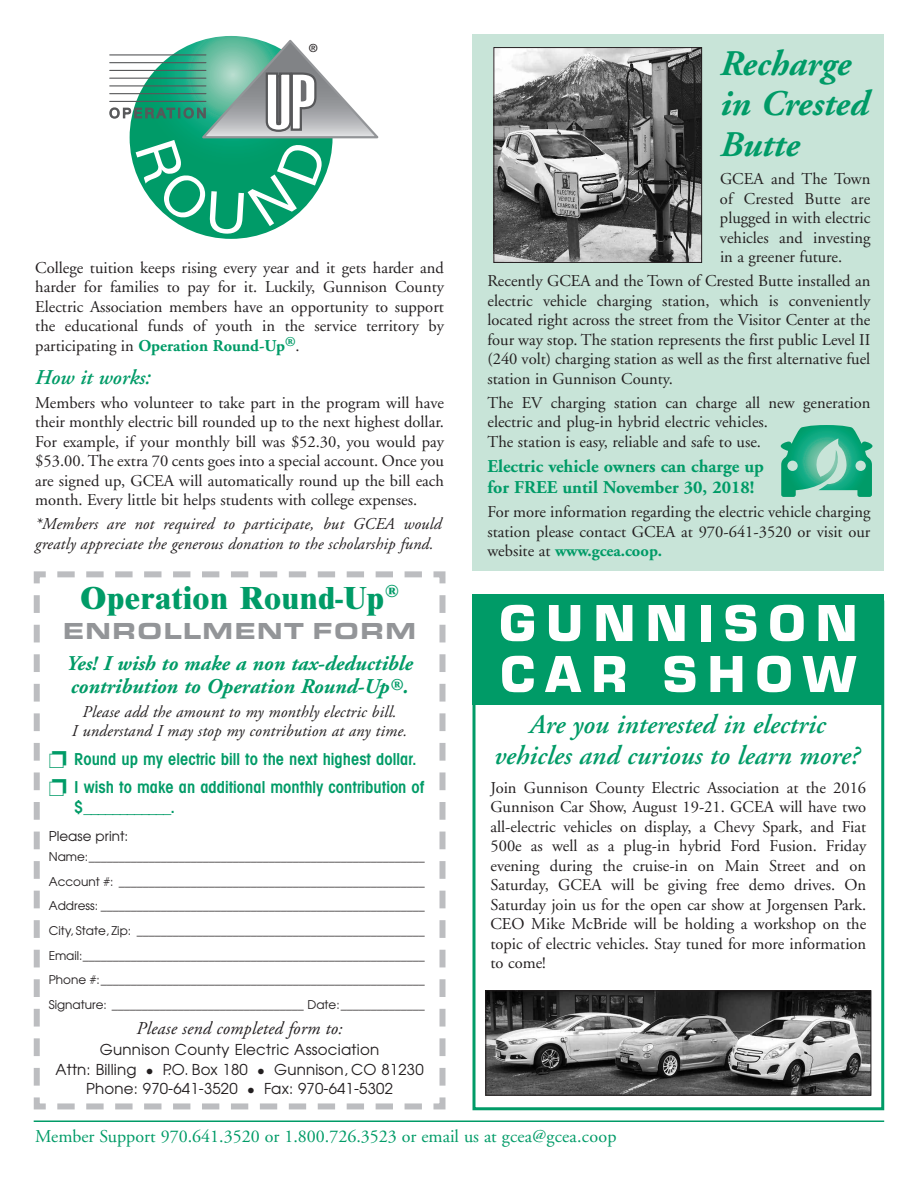
<style>
.page{position:relative;width:918px;height:1188px;background:#fff}
.page>*{position:absolute;margin:0;border:0;box-sizing:border-box;transform-origin:0 0}
.t1{font:54px/51px "Eurostile T Blac";letter-spacing:.19em;color:#fff}
.t2{font:italic 700 36px/40.5px "Adobe Garamond";color:#009b67}
.t3{font:700 33px "Nimbus Rom No 9 T Extr";letter-spacing:.015em;color:#009b67}
.t4{font:italic 600 27px/31.5px "Adobe Garamond";color:#009b67;text-align:center}
.t5{font:24px "Eurostile T Blac Exte";letter-spacing:.04em;color:#939598}
.t6{font:italic 700 21px/22.5px "Adobe Garamond";color:#009b67}
.t7{font:italic 600 21px "Adobe Garamond";color:#009b67}
.t8{font:18px "Adobe Garamond";color:#009b67}
.t9{font:700 18px/21px "Adobe Garamond";color:#009b67}
.t10{font:italic 18px "Adobe Garamond Pro";letter-spacing:.01em;color:#231f20}
.t11{font:16.5px/19.5px "Adobe Garamond";color:#231f20;text-align:justify}
.t12{font:italic 16.5px/19.5px "Adobe Garamond";letter-spacing:.01em;color:#231f20}
.t13{font:600 condensed 16.5px/28.5px "Avant Garde";color:#009b67}
.t14{font:italic 16.5px/19.5px "Adobe Garamond Pro";letter-spacing:.01em;color:#231f20;text-align:center}
.t15{font:15px/19.5px "Avant Garde";letter-spacing:.01em;color:#231f20;text-align:center}
.t16{font:13.5px "Avant Garde";color:#231f20}
.t17{font:13.5px "Helvetica Neue";letter-spacing:.2em;color:#57585a}
.t18{font:12px/24.6px "Avant Garde";color:#231f20;text-align:justify}
.t19{font:500 11.25px "Helvetica Neue";color:#231f20}
.s1{font-weight:700;color:#009b67}
.s2{font-size:16.5px}
</style>
<div class="page">
<hr style="left:34px;top:1120px;width:850px;height:2px;background:#009b67">
<div style="left:472px;top:594px;width:412px;height:111px;background:#009b67"></div>
<div style="left:472px;top:601px;width:412px;height:509px;border:3px solid #009b67"></div>
<hr style="left:110px;top:101px;width:96px;height:1px;background:#57585a">
<hr style="left:110px;top:93px;width:96px;height:1px;background:#57585a">
<hr style="left:110px;top:85px;width:96px;height:1px;background:#57585a">
<hr style="left:110px;top:78px;width:96px;height:1px;background:#57585a">
<hr style="left:110px;top:70px;width:96px;height:1px;background:#57585a">
<hr style="left:110px;top:62px;width:96px;height:1px;background:#57585a">
<hr style="left:110px;top:54px;width:96px;height:1px;background:#57585a">
<div style="left:472px;top:34px;width:412px;height:537px;background:#c8e4d8"></div>
<img style="left:495px;top:49px;width:205px;height:212px">
<div style="left:493px;top:47px;width:209px;height:216px;border:1px solid #231f20"></div>
<img style="left:487px;top:992px;width:382px;height:102px">
<div style="left:485px;top:990px;width:386px;height:106px;border:1px solid #231f20"></div>
<svg style="left:781px;top:425px;width:92px;height:72px"></svg>
<svg style="left:33px;top:571px;width:413px;height:539px"></svg>
<svg style="left:136px;top:38px;width:242px;height:196px"></svg>
<p class="t17" style="left:109px;top:103px;width:98px">OPERATION</p>
<p class="t19" style="left:309px;top:38px;width:10px">®</p>
<p class="t11" style="left:35px;top:259px;width:410px">College tuition keeps rising every year and it gets harder and harder for families to pay for it. Luckily, Gunnison County Electric Association members have an opportunity to support the educational funds of youth in the service territory by participating in <span class="s1">Operation Round-Up</span><sup>®</sup>.</p>
<p class="t7" style="left:35px;top:368px;width:117px">How it works:</p>
<p class="t11" style="left:35px;top:394px;width:410px">Members who volunteer to take part in the program will have their monthly electric bill rounded up to the next highest dollar.<br>For example, if your monthly bill was $52.30, you would pay $53.00. The extra 70 cents goes into a special account. Once you are signed up, GCEA will automatically round up the bill each month. Every little bit helps students with college expenses.</p>
<p class="t12" style="left:35px;top:516px;width:408px">*Members are not required to participate, but GCEA would greatly appreciate the generous donation to the scholarship fund.</p>
<h3 class="t3" style="left:80px;top:578px;width:321px">Operation Round-Up<sup>®</sup></h3>
<h3 class="t5" style="left:63px;top:616px;width:355px">ENROLLMENT FORM</h3>
<p class="t6" style="left:67px;top:654px;width:348px">Yes! I wish to make a non tax-deductible contribution to Operation Round-Up<span class="s2">®</span>.</p>
<p class="t14" style="left:72px;top:703px;width:337px">Please add the amount to my monthly electric bill.<br>I understand I may stop my contribution at any time.</p>
<p class="t13" style="left:74px;top:746px;width:352px">Round up my electric bill to the next highest dollar.<br>I wish to make an additional monthly contribution of</p>
<p class="t13" style="left:74px;top:794px;width:102px">$____________.</p>
<p class="t16" style="left:49px;top:828px;width:81px">Please print:</p>
<p class="t18" style="left:49px;top:845px;width:378px">Name:________________________________________________________ Account #: ___________________________________________________ Address: ______________________________________________________ City, State, Zip: ________________________________________________ Email:_________________________________________________________ Phone #:______________________________________________________ Signature: ________________________________ Date:______________</p>
<p class="t10" style="left:136px;top:1021px;width:208px">Please send completed form to:</p>
<p class="t15" style="left:56px;top:1040px;width:370px">Gunnison County Electric Association<br>Attn: Billing • P.O. Box 180 • Gunnison, CO 81230<br>Phone: 970-641-3520 • Fax: 970-641-5302</p>
<h2 class="t2" style="left:720px;top:46px;width:150px">Recharge in Crested<br>Butte</h2>
<p class="t11" style="left:720px;top:171px;width:152px">GCEA and The Town of Crested Butte are plugged in with electric vehicles and investing in a greener future.</p>
<p class="t11" style="left:488px;top:273px;width:384px">Recently GCEA and the Town of Crested Butte installed an electric vehicle charging station, which is conveniently located right across the street from the Visitor Center at the four way stop. The station represents the first public Level II (240 volt) charging station as well as the first alternative fuel station in Gunnison County.</p>
<p class="t11" style="left:488px;top:394px;width:384px;text-align:left">The EV charging station can charge all new generation electric and plug-in hybrid electric vehicles.<br>The station is easy, reliable and safe to use.</p>
<p class="t9" style="left:488px;top:458px;width:278px">Electric vehicle owners can charge up for FREE until November 30, 2018!</p>
<p class="t11" style="left:488px;top:504px;width:384px">For more information regarding the electric vehicle charging station please contact GCEA at 970-641-3520 or visit our website at <span class="s1">www.gcea.coop.</span></p>
<h1 class="t1" style="left:499px;top:597px;width:360px">GUNNISON<br>CAR SHOW</h1>
<h3 class="t4" style="left:494px;top:711px;width:367px">Are you interested in electric vehicles and curious to learn more?</h3>
<p class="t11" style="left:490px;top:779px;width:377px">Join Gunnison County Electric Association at the 2016<br>Gunnison Car Show, August 19-21. GCEA will have two all-electric vehicles on display, a Chevy Spark, and Fiat 500e as well as a plug-in hybrid Ford Fusion. Friday evening during the cruise-in on Main Street and on Saturday, GCEA will be giving free demo drives. On Saturday join us for the open car show at Jorgensen Park.<br>CEO Mike McBride will be holding a workshop on the topic of electric vehicles. Stay tuned for more information to come!</p>
<p class="t8" style="left:35px;top:1129px;width:583px">Member Support 970.641.3520 or 1.800.726.3523 or email us at gcea@gcea.coop</p>
</div>
